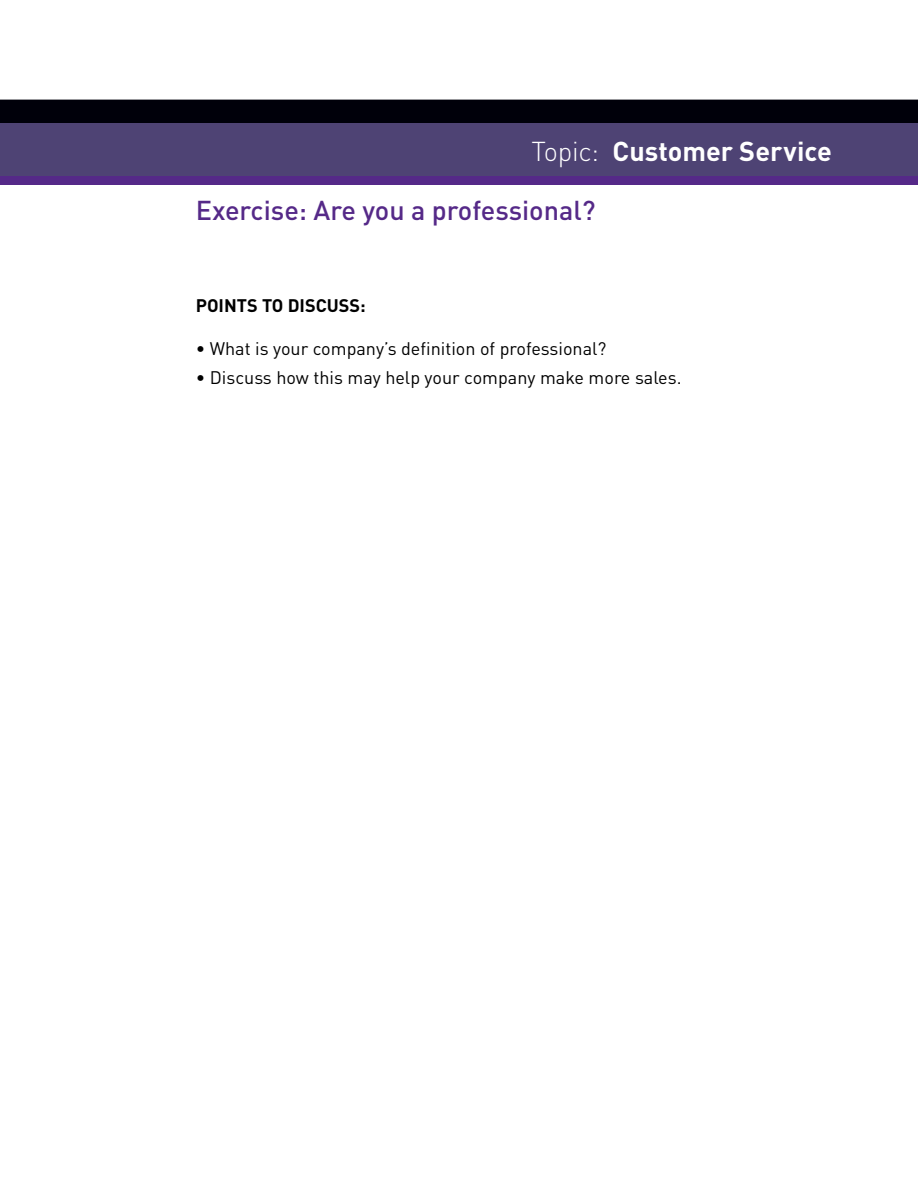
<style>
.page{position:relative;width:918px;height:1188px;background:#fff}
.page>*{position:absolute;margin:0;border:0;box-sizing:border-box;transform-origin:0 0}
.t1{font:500 27px "DIN";color:#552988}
.t2{font:700 27px "DIN";color:#fff}
.t3{font:18px "DIN";color:#000}
.t4{font:700 18px "DIN";color:#000}
.s1{font-weight:300}
</style>
<div class="page">
<div style="left:0;top:100px;width:918px;height:24px;background:#00000a"></div>
<div style="left:0;top:124px;width:918px;height:58px;background:#4e4374"></div>
<div style="left:0;top:176px;width:918px;height:9px;background:#552988"></div>
<h1 class="t2" style="left:531px;top:134px;width:302px"><span class="s1">Topic:</span> Customer Service</h1>
<h1 class="t1" style="left:196px;top:193px;width:401px">Exercise: Are you a professional?</h1>
<p class="t4" style="left:196px;top:294px;width:171px">POINTS TO DISCUSS:</p>
<p class="t3" style="left:196px;top:337px;width:412px">• What is your company’s definition of professional?</p>
<p class="t3" style="left:196px;top:366px;width:487px">• Discuss how this may help your company make more sales.</p>
</div>
